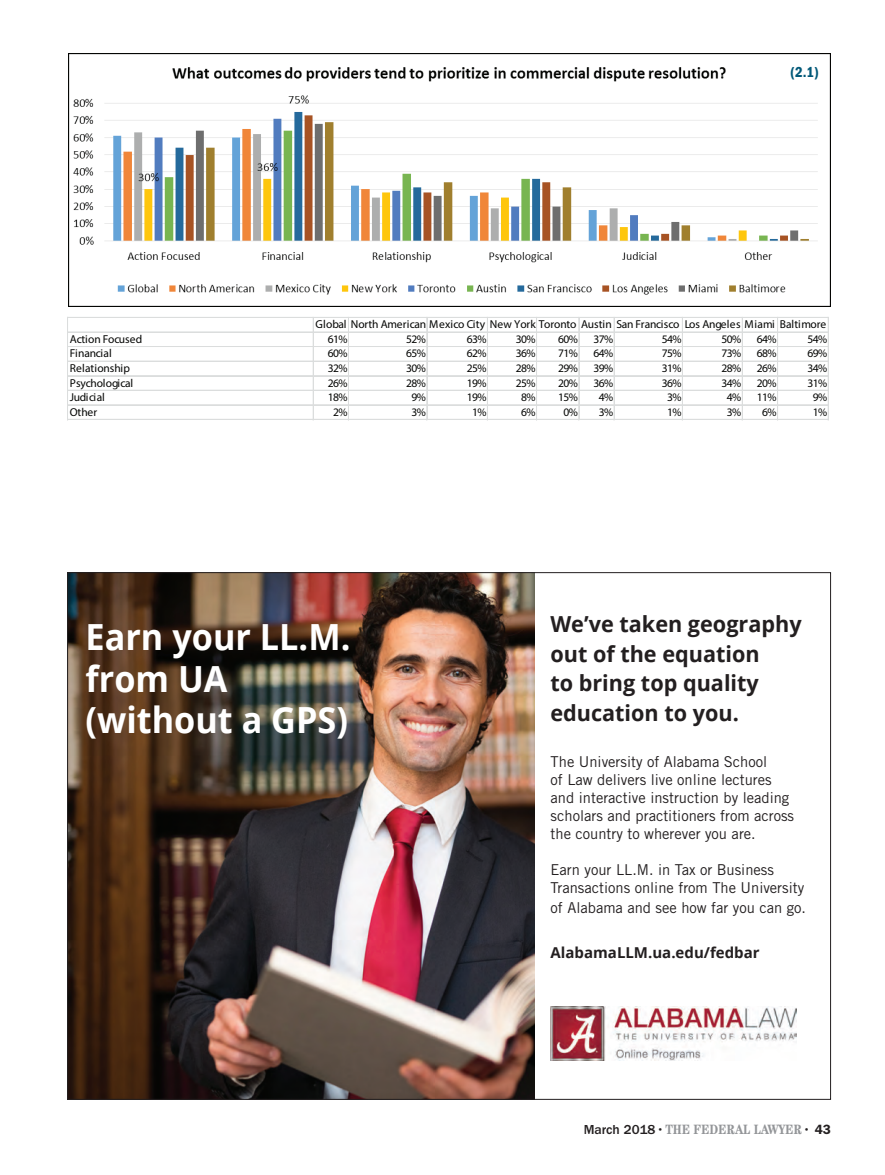
<style>
.page{position:relative;width:885px;height:1175px;background:#fff}
.page>*{position:absolute;margin:0;border:0;box-sizing:border-box;transform-origin:0 0}
.t1{font:700 36px/41.2px "Open Sans";color:#fff;scale:.95 1}
.t2{font:700 22.05px/29.4px "Open Sans";color:#231f20}
.t3{font:15px/18px "Trade Gothic";color:#231f20}
.t4{font:700 15px "Open Sans";color:#231f20}
.t5{font:600 condensed 15px "Franklin Gothic";color:#015878}
.t6{font:700 condensed 13.5px "Century";color:#939598}
.t7{font:11.55px "Myriad Pro";letter-spacing:-.015em;color:#040503}
.s1{font-family:"ITC Franklin Gothic Std";font-weight:500;font-stretch:normal;color:#231f20}
.s2{font-weight:300;font-size:7.5px;color:#231f20}
.s3{font-family:"Franklin Gothic";font-weight:600;font-stretch:normal;color:#231f20}
</style>
<div class="page">
<img style="left:68px;top:54px;width:761px;height:252px">
<hr style="left:68px;top:317px;width:759px;height:1px;background:#dbdddd">
<hr style="left:68px;top:332px;width:759px;height:1px;background:#dbdddd">
<hr style="left:68px;top:346px;width:759px;height:1px;background:#dbdddd">
<hr style="left:68px;top:361px;width:759px;height:1px;background:#dbdddd">
<hr style="left:68px;top:375px;width:759px;height:1px;background:#dbdddd">
<hr style="left:68px;top:390px;width:759px;height:1px;background:#dbdddd">
<hr style="left:68px;top:404px;width:759px;height:1px;background:#dbdddd">
<hr style="left:68px;top:405px;width:759px;height:1px;background:#dbdddd">
<hr style="left:68px;top:419px;width:759px;height:1px;background:#dbdddd">
<hr style="left:67px;top:317px;width:1px;height:103px;background:#dbdddd">
<hr style="left:68px;top:317px;width:1px;height:103px;background:#dbdddd">
<hr style="left:313px;top:317px;width:1px;height:103px;background:#dbdddd">
<hr style="left:348px;top:317px;width:1px;height:103px;background:#dbdddd">
<hr style="left:426px;top:317px;width:1px;height:103px;background:#dbdddd">
<hr style="left:487px;top:317px;width:1px;height:103px;background:#dbdddd">
<hr style="left:536px;top:317px;width:1px;height:103px;background:#dbdddd">
<hr style="left:578px;top:317px;width:1px;height:103px;background:#dbdddd">
<hr style="left:613px;top:317px;width:1px;height:103px;background:#dbdddd">
<hr style="left:614px;top:317px;width:1px;height:103px;background:#dbdddd">
<hr style="left:682px;top:317px;width:1px;height:103px;background:#dbdddd">
<hr style="left:741px;top:317px;width:1px;height:103px;background:#dbdddd">
<hr style="left:742px;top:317px;width:1px;height:103px;background:#dbdddd">
<hr style="left:777px;top:317px;width:1px;height:103px;background:#dbdddd">
<hr style="left:827px;top:317px;width:1px;height:103px;background:#dbdddd">
<img style="left:69px;top:574px;width:465px;height:523px">
<img style="left:550px;top:1006px;width:246px;height:54px">
<p class="t5" style="left:789px;top:64px;width:30px">(2.1)</p>
<p class="t7" style="left:315px;top:317px;width:512px">Global North American Mexico City New York Toronto Austin San Francisco Los Angeles Miami Baltimore</p>
<p class="t7" style="left:70px;top:332px;width:74px">Action Focused</p>
<p class="t7" style="left:327px;top:332px;width:21px">61%</p>
<p class="t7" style="left:406px;top:332px;width:21px">52%</p>
<p class="t7" style="left:466px;top:332px;width:21px">63%</p>
<p class="t7" style="left:515px;top:332px;width:21px">30%</p>
<p class="t7" style="left:558px;top:332px;width:21px">60%</p>
<p class="t7" style="left:593px;top:332px;width:21px">37%</p>
<p class="t7" style="left:661px;top:332px;width:21px">54%</p>
<p class="t7" style="left:721px;top:332px;width:21px">50%</p>
<p class="t7" style="left:756px;top:332px;width:21px">64%</p>
<p class="t7" style="left:807px;top:332px;width:21px">54%</p>
<p class="t7" style="left:70px;top:346px;width:43px">Financial</p>
<p class="t7" style="left:327px;top:346px;width:21px">60%</p>
<p class="t7" style="left:406px;top:346px;width:21px">65%</p>
<p class="t7" style="left:466px;top:346px;width:21px">62%</p>
<p class="t7" style="left:515px;top:346px;width:21px">36%</p>
<p class="t7" style="left:558px;top:346px;width:21px">71%</p>
<p class="t7" style="left:593px;top:346px;width:21px">64%</p>
<p class="t7" style="left:661px;top:346px;width:21px">75%</p>
<p class="t7" style="left:721px;top:346px;width:21px">73%</p>
<p class="t7" style="left:756px;top:346px;width:21px">68%</p>
<p class="t7" style="left:807px;top:346px;width:21px">69%</p>
<p class="t7" style="left:70px;top:361px;width:62px">Relationship</p>
<p class="t7" style="left:327px;top:361px;width:21px">32%</p>
<p class="t7" style="left:406px;top:361px;width:21px">30%</p>
<p class="t7" style="left:466px;top:361px;width:21px">25%</p>
<p class="t7" style="left:515px;top:361px;width:21px">28%</p>
<p class="t7" style="left:558px;top:361px;width:21px">29%</p>
<p class="t7" style="left:593px;top:361px;width:21px">39%</p>
<p class="t7" style="left:661px;top:361px;width:21px">31%</p>
<p class="t7" style="left:721px;top:361px;width:21px">28%</p>
<p class="t7" style="left:756px;top:361px;width:21px">26%</p>
<p class="t7" style="left:807px;top:361px;width:21px">34%</p>
<p class="t7" style="left:70px;top:375px;width:65px">Psychological</p>
<p class="t7" style="left:327px;top:375px;width:21px">26%</p>
<p class="t7" style="left:406px;top:375px;width:21px">28%</p>
<p class="t7" style="left:466px;top:375px;width:21px">19%</p>
<p class="t7" style="left:515px;top:375px;width:21px">25%</p>
<p class="t7" style="left:558px;top:375px;width:21px">20%</p>
<p class="t7" style="left:593px;top:375px;width:21px">36%</p>
<p class="t7" style="left:661px;top:375px;width:21px">36%</p>
<p class="t7" style="left:721px;top:375px;width:21px">34%</p>
<p class="t7" style="left:756px;top:375px;width:21px">20%</p>
<p class="t7" style="left:807px;top:375px;width:21px">31%</p>
<p class="t7" style="left:70px;top:390px;width:36px">Judicial</p>
<p class="t7" style="left:327px;top:390px;width:21px">18%</p>
<p class="t7" style="left:411px;top:390px;width:16px">9%</p>
<p class="t7" style="left:466px;top:390px;width:21px">19%</p>
<p class="t7" style="left:521px;top:390px;width:16px">8%</p>
<p class="t7" style="left:558px;top:390px;width:21px">15%</p>
<p class="t7" style="left:598px;top:390px;width:16px">4%</p>
<p class="t7" style="left:666px;top:390px;width:16px">3%</p>
<p class="t7" style="left:726px;top:390px;width:16px">4%</p>
<p class="t7" style="left:756px;top:390px;width:21px">11%</p>
<p class="t7" style="left:812px;top:390px;width:16px">9%</p>
<p class="t7" style="left:70px;top:405px;width:29px">Other</p>
<p class="t7" style="left:333px;top:405px;width:16px">2%</p>
<p class="t7" style="left:411px;top:405px;width:16px">3%</p>
<p class="t7" style="left:472px;top:405px;width:16px">1%</p>
<p class="t7" style="left:521px;top:405px;width:16px">6%</p>
<p class="t7" style="left:563px;top:405px;width:16px">0%</p>
<p class="t7" style="left:598px;top:405px;width:16px">3%</p>
<p class="t7" style="left:666px;top:405px;width:16px">1%</p>
<p class="t7" style="left:726px;top:405px;width:16px">3%</p>
<p class="t7" style="left:762px;top:405px;width:16px">6%</p>
<p class="t7" style="left:812px;top:405px;width:16px">1%</p>
<h1 class="t1" style="left:86px;top:615px;width:280px">Earn your LL.M. from UA (without a GPS)</h1>
<h2 class="t2" style="left:550px;top:609px;width:253px">We’ve taken geography out of the equation<br>to bring top quality education to you.</h2>
<p class="t3" style="left:550px;top:752px;width:245px">The University of Alabama School<br>of Law delivers live online lectures and interactive instruction by leading scholars and practitioners from across the country to wherever you are.</p>
<p class="t3" style="left:550px;top:860px;width:255px">Earn your LL.M. in Tax or Business<br>Transactions online from The University</p>
<p class="t3" style="left:550px;top:898px;width:257px">of Alabama and see how far you can go.</p>
<p class="t4" style="left:550px;top:941px;width:210px">AlabamaLLM.ua.edu/fedbar</p>
<p class="t6" style="left:583px;top:1121px;width:249px"><span class="s1">March 2018</span> <span class="s2">•</span> THE FEDERAL LAWYER <span class="s2">•</span> <span class="s3">43</span></p>
</div>
